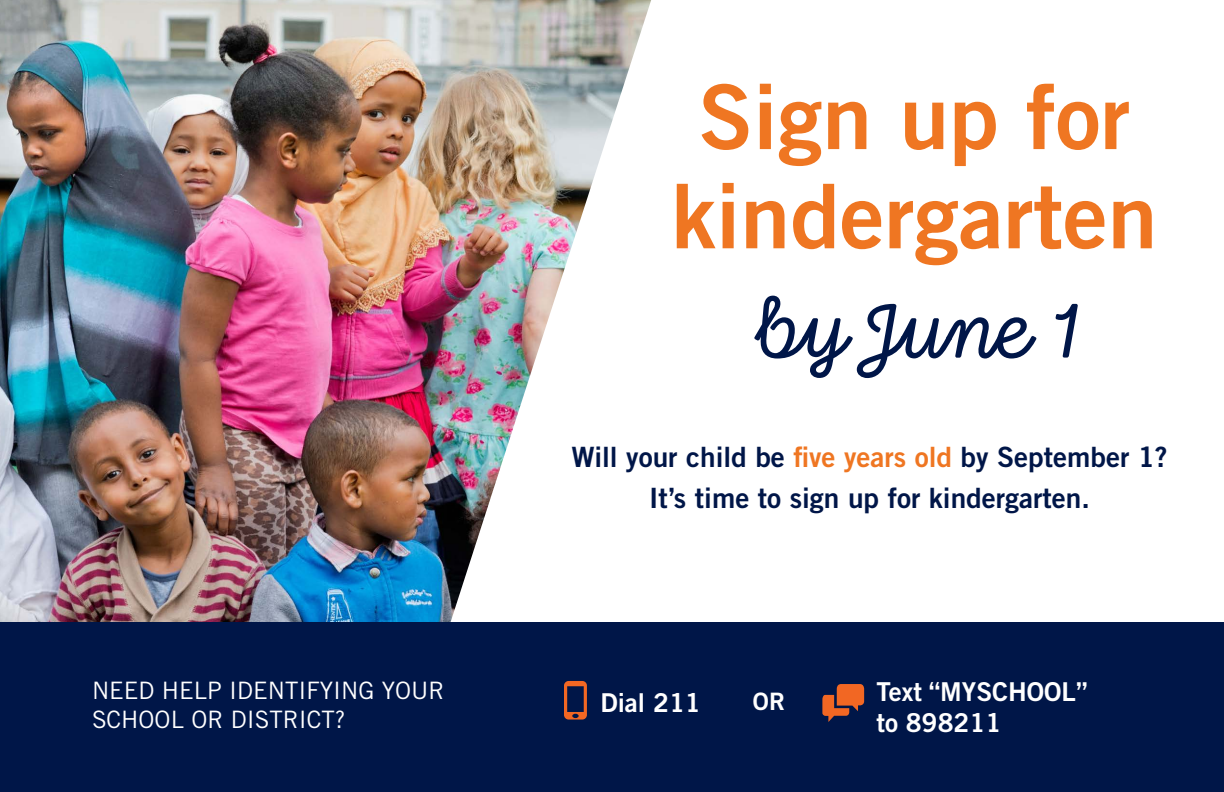
<style>
.page{position:relative;width:1224px;height:792px;background:#fff}
.page>*{position:absolute;margin:0;border:0;box-sizing:border-box;transform-origin:0 0}
.t1{font:89.4px/99.2px "Trade Gothic LT Std Bd 2";color:#ef7622;text-align:center}
.t2{font:72px "Stratic Script";color:#001648}
.t3{font:28px/41.6px "Trade Gothic LT Std Bd 2";color:#001648;text-align:center}
.t4{font:26px/31.2px "Trade Gothic LT Std Bd 2";color:#fff}
.t5{font:24px/28.8px "Trade Gothic LT Std";color:#fff}
.t6{font:24px "Trade Gothic LT Std Bd 2";color:#fff}
.s1{color:#ef7622}
</style>
<div class="page">
<img style="left:0;top:0;width:396px;height:623px">
<img style="left:396px;top:0;width:828px;height:623px">
<div style="left:0;top:623px;width:1224px;height:169px;background:#001648"></div>
<svg style="left:564px;top:681px;width:23px;height:39px"></svg>
<svg style="left:822px;top:684px;width:42px;height:38px"></svg>
<h1 class="t1" style="left:671px;top:66px;width:488px">Sign up for kindergarten</h1>
<h2 class="t2" style="left:752px;top:274px;width:328px">by June 1</h2>
<p class="t3" style="left:572px;top:435px;width:597px">Will your child be <span class="s1">five years old</span> by September 1?<br>It’s time to sign up for kindergarten.</p>
<p class="t5" style="left:92px;top:676px;width:354px">NEED HELP IDENTIFYING YOUR<br>SCHOOL OR DISTRICT?</p>
<p class="t4" style="left:600px;top:687px;width:102px">Dial 211</p>
<p class="t6" style="left:753px;top:687px;width:34px">OR</p>
<p class="t4" style="left:876px;top:675px;width:213px">Text “MYSCHOOL” to 898211</p>
</div>
